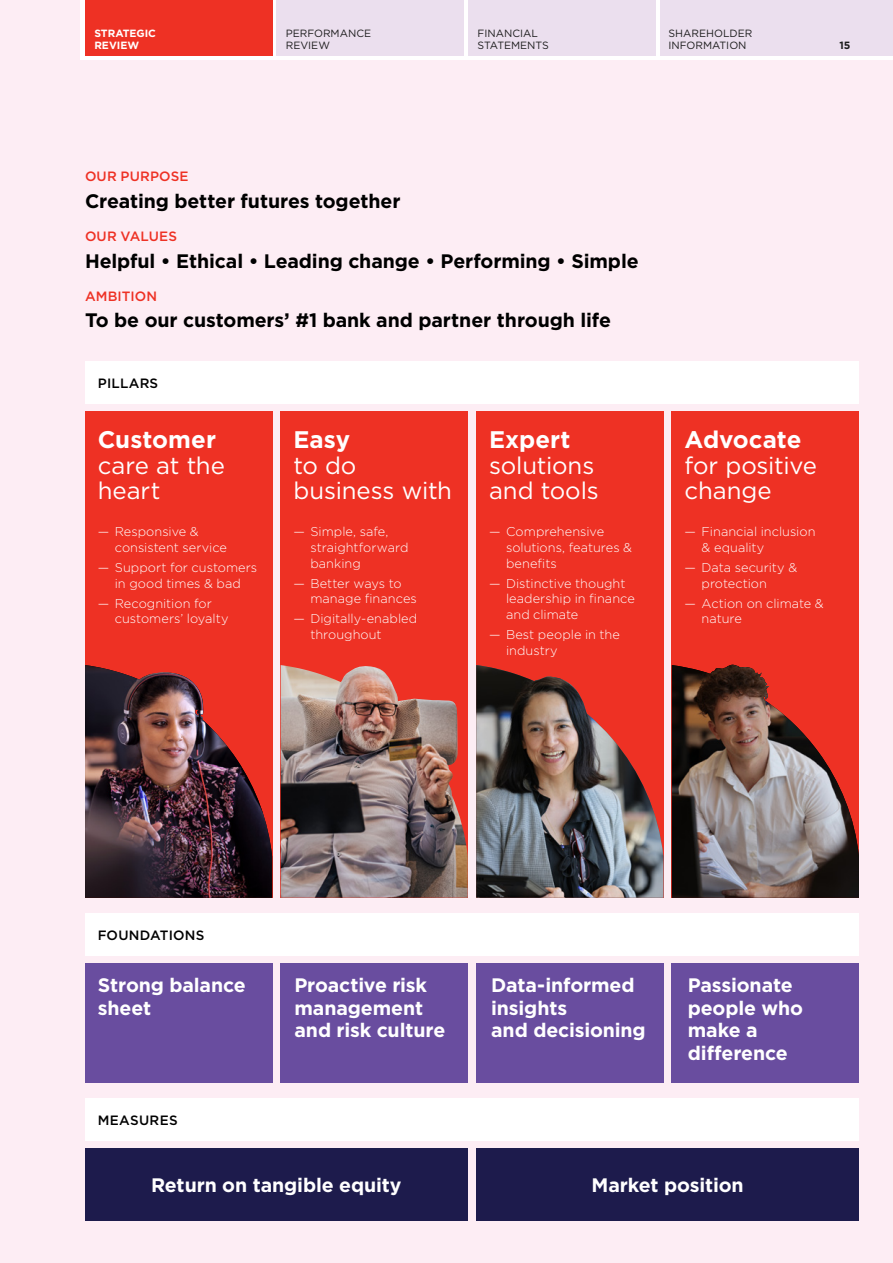
<style>
.page{position:relative;width:893px;height:1263px;background:#fdedf4}
.page>*{position:absolute;margin:0;border:0;box-sizing:border-box;transform-origin:0 0}
.t1{font:24px/25.5px "Gotham";letter-spacing:-.005em;color:#fff}
.t2{font:700 24px "Gotham";color:#fff}
.t3{font:700 19.5px/22.5px "Gotham";letter-spacing:-.005em;color:#fff}
.t4{font:700 19.5px "Gotham";letter-spacing:-.005em;color:#000}
.t5{font:500 13.5px "Gotham";letter-spacing:.01em;color:#ee3124}
.t6{font:500 13.5px "Gotham";letter-spacing:.02em;color:#000}
.t7{font:300 12.75px/15.8px "Gotham";color:#fff}
.t8{font:10.5px/12px "Gotham";color:#1c1c1c}
.t9{font:700 10.5px/12px "Gotham";color:#fff}
.t10{font:700 10.5px "Gotham";color:#1c1c1c}
</style>
<div class="page">
<div style="left:85px;top:411px;width:187px;height:487px;background:#ee3124"></div>
<div style="left:672px;top:411px;width:187px;height:487px;background:#ee3124"></div>
<div style="left:281px;top:411px;width:187px;height:487px;background:#ee3124"></div>
<div style="left:476px;top:411px;width:187px;height:487px;background:#ee3124"></div>
<div style="left:672px;top:964px;width:187px;height:119px;background:#694d9f"></div>
<div style="left:281px;top:964px;width:187px;height:119px;background:#694d9f"></div>
<div style="left:476px;top:964px;width:187px;height:119px;background:#694d9f"></div>
<div style="left:85px;top:964px;width:187px;height:119px;background:#694d9f"></div>
<img style="left:476px;top:665px;width:187px;height:233px">
<img style="left:85px;top:665px;width:187px;height:233px">
<img style="left:281px;top:665px;width:187px;height:233px">
<img style="left:672px;top:665px;width:187px;height:233px">
<div style="left:85px;top:1148px;width:383px;height:72px;background:#1d1b4c"></div>
<div style="left:476px;top:1148px;width:383px;height:72px;background:#1d1b4c"></div>
<div style="left:85px;top:361px;width:774px;height:43px;background:#fff"></div>
<div style="left:85px;top:914px;width:774px;height:42px;background:#fff"></div>
<div style="left:85px;top:1098px;width:774px;height:43px;background:#fff"></div>
<div style="left:81px;top:0;width:812px;height:60px;background:linear-gradient(to right,#fff,#fff)"></div>
<div style="left:85px;top:0;width:187px;height:55px;background:#ee3124"></div>
<div style="left:277px;top:0;width:187px;height:55px;background:#ebdfee"></div>
<div style="left:469px;top:0;width:187px;height:55px;background:#ebdfee"></div>
<div style="left:660px;top:0;width:233px;height:55px;background:#ebdfee"></div>
<p class="t9" style="left:94px;top:27px;width:63px">STRATEGIC<br>REVIEW</p>
<p class="t8" style="left:286px;top:27px;width:87px">PERFORMANCE<br>REVIEW</p>
<p class="t8" style="left:477px;top:27px;width:73px">FINANCIAL<br>STATEMENTS</p>
<p class="t8" style="left:668px;top:27px;width:85px">SHAREHOLDER<br>INFORMATION</p>
<p class="t10" style="left:839px;top:38px;width:13px">15</p>
<p class="t5" style="left:85px;top:167px;width:105px">OUR PURPOSE</p>
<h2 class="t4" style="left:85px;top:188px;width:317px">Creating better futures together</h2>
<p class="t5" style="left:85px;top:227px;width:94px">OUR VALUES</p>
<h2 class="t4" style="left:85px;top:248px;width:555px">Helpful • Ethical • Leading change • Performing • Simple</h2>
<p class="t5" style="left:85px;top:287px;width:74px">AMBITION</p>
<h2 class="t4" style="left:85px;top:308px;width:527px">To be our customers’ #1 bank and partner through life</h2>
<p class="t6" style="left:98px;top:374px;width:62px">PILLARS</p>
<h1 class="t2" style="left:98px;top:424px;width:120px">Customer</h1>
<h1 class="t1" style="left:98px;top:452px;width:129px">care at the heart</h1>
<p class="t7" style="left:115px;top:523px;width:114px;text-indent:-17px">— Responsive &amp; consistent service</p>
<p class="t7" style="left:98px;top:559px;width:161px;text-align:center">— Support for customers in good times &amp; bad</p>
<p class="t7" style="left:115px;top:595px;width:115px;text-indent:-17px">— Recognition for customers’ loyalty</p>
<h1 class="t2" style="left:293px;top:424px;width:58px">Easy</h1>
<h1 class="t1" style="left:293px;top:452px;width:160px">to do business with</h1>
<p class="t7" style="left:310px;top:523px;width:100px;text-indent:-17px">— Simple, safe, straightforward banking</p>
<p class="t7" style="left:310px;top:575px;width:108px;text-indent:-17px">— Better ways to manage finances</p>
<p class="t7" style="left:310px;top:611px;width:108px;text-indent:-17px">— Digitally-enabled throughout</p>
<h1 class="t2" style="left:489px;top:424px;width:83px">Expert</h1>
<h1 class="t1" style="left:489px;top:452px;width:111px">solutions and tools</h1>
<p class="t7" style="left:506px;top:523px;width:128px;text-indent:-17px">— Comprehensive solutions, features &amp; benefits</p>
<p class="t7" style="left:506px;top:575px;width:130px;text-indent:-17px">— Distinctive thought leadership in finance and climate</p>
<p class="t7" style="left:506px;top:626px;width:115px;text-indent:-17px">— Best people in the industry</p>
<h1 class="t2" style="left:685px;top:424px;width:118px">Advocate</h1>
<h1 class="t1" style="left:685px;top:452px;width:134px">for positive change</h1>
<p class="t7" style="left:702px;top:523px;width:115px;text-indent:-17px">— Financial inclusion &amp; equality</p>
<p class="t7" style="left:702px;top:559px;width:97px;text-indent:-17px">— Data security &amp; protection</p>
<p class="t7" style="left:702px;top:595px;width:124px;text-indent:-17px">— Action on climate &amp; nature</p>
<p class="t6" style="left:98px;top:927px;width:108px">FOUNDATIONS</p>
<h2 class="t3" style="left:491px;top:974px;width:156px">Data-informed insights<br>and decisioning</h2>
<h2 class="t3" style="left:98px;top:974px;width:149px">Strong balance sheet</h2>
<h2 class="t3" style="left:688px;top:974px;width:117px">Passionate people who make a difference</h2>
<h2 class="t3" style="left:294px;top:974px;width:153px">Proactive risk management and risk culture</h2>
<p class="t6" style="left:98px;top:1111px;width:81px">MEASURES</p>
<h2 class="t3" style="left:151px;top:1174px;width:252px">Return on tangible equity</h2>
<h2 class="t3" style="left:591px;top:1174px;width:154px">Market position</h2>
</div>
